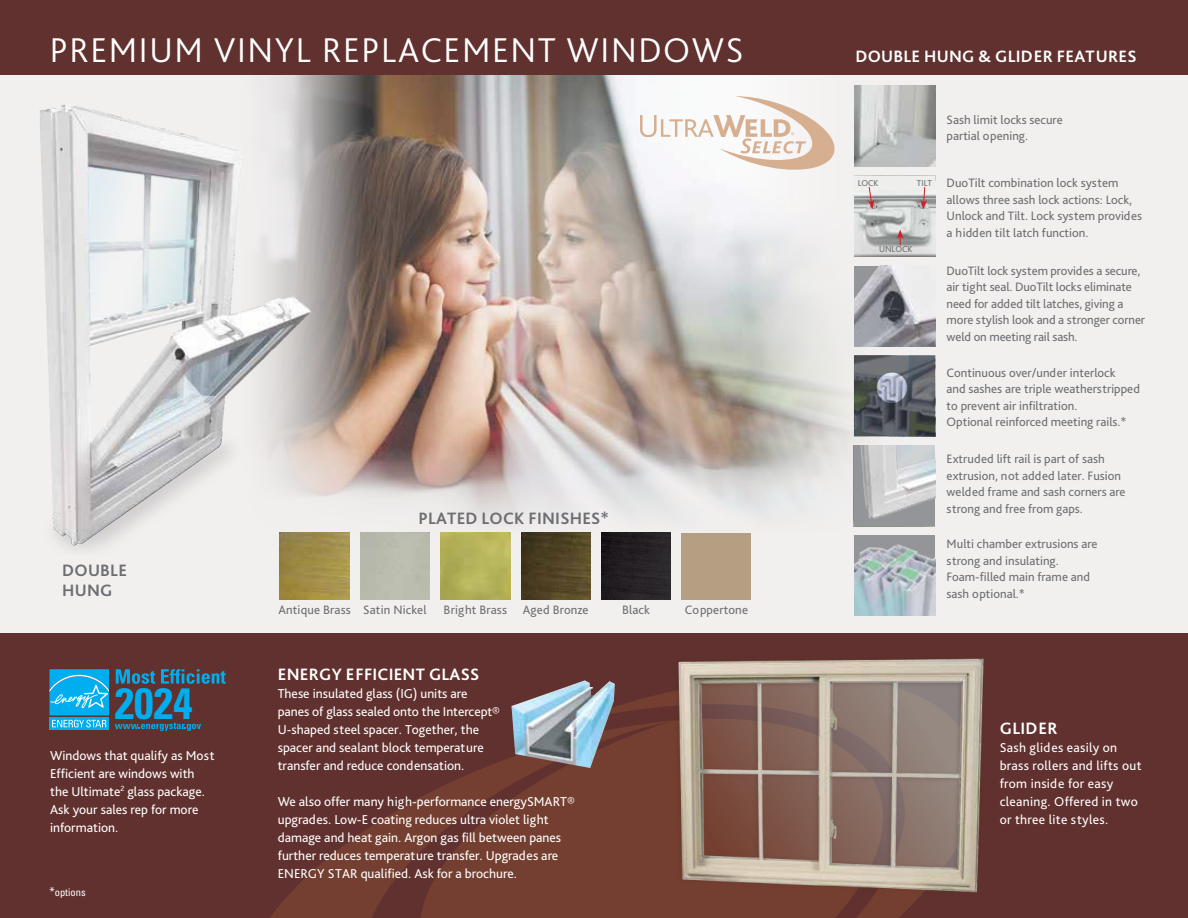
<style>
.page{position:relative;width:1188px;height:918px;background:#efedec}
.page>*{position:absolute;margin:0;border:0;box-sizing:border-box;transform-origin:0 0}
.t1{font:700 condensed 43.8px "Univers LT Std";color:#00aeef}
.t2{font:300 36px "Bliss Pro";letter-spacing:.045em;color:#fff}
.t3{font:700 17.25px "Bliss Pro";letter-spacing:.015em;color:#fff}
.t4{font:700 17.25px/19.5px "Bliss Pro";letter-spacing:.015em;color:#6d6e71}
.t5{font:13.5px/18px "Bliss Pro";color:#fff}
.t6{font:13.5px/18px "Bliss Pro";letter-spacing:.02em;color:#fff}
.t7{font:12.75px/16.5px "Bliss Pro";color:#6d6e71}
.t8{font:condensed 10.5px "Univers LT Std";color:#fff}
.t9{font:9px "Bliss Pro";letter-spacing:-.01em;color:#6d6e71}
.s1{font-size:12px}
</style>
<div class="page">
<img style="left:279px;top:75px;width:617px;height:460px">
<div style="left:0;top:634px;width:1188px;height:284px;background:#60312e"></div>
<svg style="left:270px;top:758px;width:297px;height:160px;fill:#743f30"></svg>
<svg style="left:567px;top:692px;width:349px;height:226px;fill:#743f30"></svg>
<div style="left:0;top:0;width:1188px;height:75px;background:#60312e"></div>
<img style="left:671px;top:658px;width:313px;height:242px">
<img style="left:40px;top:97px;width:277px;height:459px">
<img style="left:854px;top:535px;width:81px;height:81px">
<img style="left:854px;top:86px;width:81px;height:81px">
<img style="left:854px;top:266px;width:81px;height:81px">
<svg style="left:925px;top:341px;width:10px;height:6px"></svg>
<svg style="left:854px;top:445px;width:81px;height:81px"></svg>
<img style="left:511px;top:680px;width:104px;height:88px">
<svg style="left:640px;top:96px;width:199px;height:79px"></svg>
<svg style="left:50px;top:727px;width:59px;height:3px"></svg>
<svg style="left:50px;top:669px;width:59px;height:58px"></svg>
<svg style="left:115px;top:722px;width:86px;height:8px"></svg>
<svg style="left:116px;top:669px;width:39px;height:15px"></svg>
<svg style="left:161px;top:669px;width:65px;height:15px"></svg>
<svg style="left:854px;top:355px;width:81px;height:82px"></svg>
<img style="left:280px;top:533px;width:69px;height:66px">
<img style="left:441px;top:533px;width:69px;height:66px">
<img style="left:521px;top:533px;width:69px;height:66px">
<img style="left:602px;top:533px;width:69px;height:66px">
<div style="left:682px;top:533px;width:69px;height:66px;background:#b69e82"></div>
<img style="left:854px;top:189px;width:81px;height:68px">
<div style="left:854px;top:176px;width:81px;height:13px;background:#eeefec"></div>
<svg style="left:868px;top:187px;width:6px;height:22px"></svg>
<svg style="left:920px;top:187px;width:7px;height:22px"></svg>
<svg style="left:897px;top:230px;width:7px;height:15px"></svg>
<h2 class="t2" style="left:50px;top:28px;width:695px">PREMIUM VINYL REPLACEMENT WINDOWS</h2>
<h3 class="t4" style="left:62px;top:560px;width:66px">DOUBLE<br>HUNG</h3>
<h1 class="t1" style="left:115px;top:676px;width:79px">2024</h1>
<p class="t5" style="left:50px;top:746px;width:166px">Windows that qualify as Most<br>Efficient are windows with the Ultimate<sup>2</sup> glass package.<br>Ask your sales rep for more information.</p>
<p class="t8" style="left:50px;top:885px;width:38px"><span class="s1">*</span>options</p>
<h3 class="t4" style="left:418px;top:509px;width:192px">PLATED LOCK FINISHES*</h3>
<p class="t7" style="left:278px;top:601px;width:150px">Antique Brass Satin Nickel</p>
<p class="t7" style="left:444px;top:601px;width:147px">Bright Brass Aged Bronze</p>
<p class="t7" style="left:622px;top:601px;width:30px">Black</p>
<p class="t7" style="left:685px;top:601px;width:65px">Coppertone</p>
<h3 class="t3" style="left:278px;top:664px;width:203px">ENERGY EFFICIENT GLASS</h3>
<p class="t5" style="left:278px;top:685px;width:224px">These insulated glass (IG) units are panes of glass sealed onto the Intercept® U-shaped steel spacer. Together, the spacer and sealant block temperature transfer and reduce condensation.</p>
<p class="t5" style="left:278px;top:793px;width:299px">We also offer many high-performance energySMART® upgrades. Low-E coating reduces ultra violet light damage and heat gain. Argon gas fill between panes further reduces temperature transfer. Upgrades are ENERGY STAR qualified. Ask for a brochure.</p>
<h3 class="t3" style="left:856px;top:46px;width:283px">DOUBLE HUNG &amp; GLIDER FEATURES</h3>
<p class="t9" style="left:858px;top:177px;width:22px">LOCK</p>
<p class="t9" style="left:917px;top:177px;width:17px">TILT</p>
<p class="t9" style="left:879px;top:244px;width:35px">UNLOCK</p>
<p class="t7" style="left:947px;top:111px;width:118px">Sash limit locks secure partial opening.</p>
<p class="t7" style="left:947px;top:174px;width:197px">DuoTilt combination lock system allows three sash lock actions: Lock, Unlock and Tilt. Lock system provides a hidden tilt latch function.</p>
<p class="t7" style="left:947px;top:262px;width:200px">DuoTilt lock system provides a secure, air tight seal. DuoTilt locks eliminate need for added tilt latches, giving a more stylish look and a stronger corner weld on meeting rail sash.</p>
<p class="t7" style="left:947px;top:364px;width:195px">Continuous over/under interlock<br>and sashes are triple weatherstripped to prevent air infiltration.<br>Optional reinforced meeting rails.*</p>
<p class="t7" style="left:947px;top:450px;width:181px">Extruded lift rail is part of sash extrusion, not added later. Fusion welded frame and sash corners are strong and free from gaps.</p>
<p class="t7" style="left:947px;top:535px;width:152px">Multi chamber extrusions are strong and insulating.<br>Foam-filled main frame and sash optional.*</p>
<h3 class="t3" style="left:1000px;top:718px;width:59px">GLIDER</h3>
<p class="t6" style="left:1000px;top:738px;width:143px">Sash glides easily on brass rollers and lifts out from inside for easy cleaning. Offered in two or three lite styles.</p>
</div>
